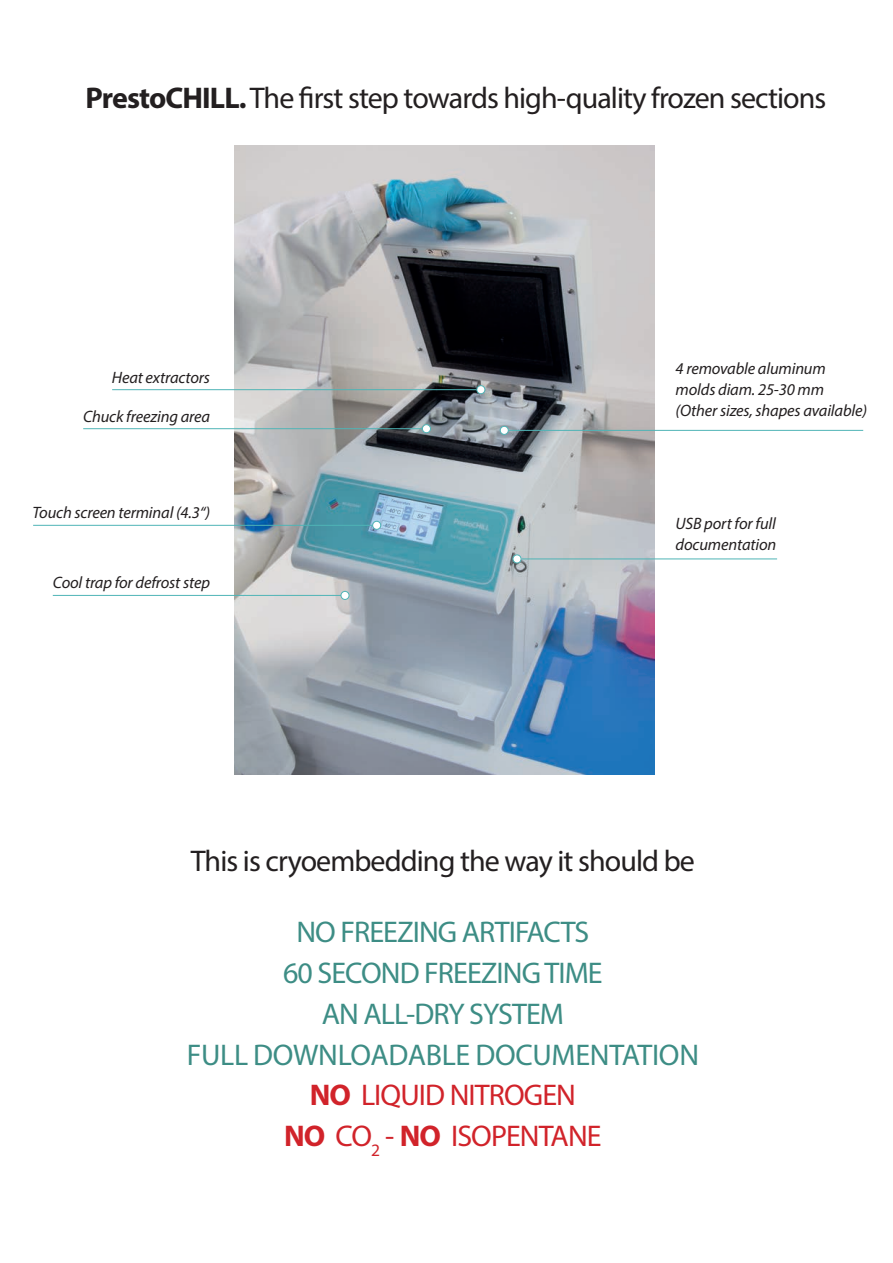
<style>
.page{position:relative;width:893px;height:1263px;background:#fff}
.page>*{position:absolute;margin:0;border:0;box-sizing:border-box;transform-origin:0 0}
.t1{font:30px "Myriad Pro";letter-spacing:-.03em;color:#231f20}
.t2{font:30px "Myriad Pro";letter-spacing:-.03em;color:#3d8d85}
.t3{font:30px/40.8px "Myriad Pro";letter-spacing:-.03em;color:#d1232a;text-align:center}
.t4{font:30px "Myriad Pro";letter-spacing:-.01em;color:#3d8d85}
.t5{font:italic 16.5px/21px "Myriad Pro";letter-spacing:-.01em;color:#231f20}
.s1{font-weight:700}
</style>
<div class="page">
<img style="left:235px;top:145px;width:419px;height:630px">
<div style="left:500px;top:426px;width:8px;height:8px;background:#fff;border-radius:50%"></div>
<div style="left:500px;top:426px;width:9px;height:9px;border:1px solid #4fb4b6;border-radius:50%"></div>
<div style="left:513px;top:555px;width:8px;height:8px;background:#fff;border-radius:50%"></div>
<div style="left:513px;top:554px;width:8px;height:9px;border:1px solid #4fb4b6;border-radius:50%"></div>
<div style="left:373px;top:521px;width:8px;height:8px;background:#fff;border-radius:50%"></div>
<div style="left:372px;top:521px;width:9px;height:9px;border:1px solid #4fb4b6;border-radius:50%"></div>
<div style="left:341px;top:591px;width:8px;height:8px;background:#fff;border-radius:50%"></div>
<div style="left:341px;top:591px;width:8px;height:9px;border:1px solid #4fb4b6;border-radius:50%"></div>
<div style="left:477px;top:386px;width:8px;height:8px;background:#fff;border-radius:50%"></div>
<div style="left:476px;top:385px;width:9px;height:9px;border:1px solid #4fb4b6;border-radius:50%"></div>
<div style="left:422px;top:425px;width:8px;height:8px;background:#fff;border-radius:50%"></div>
<div style="left:422px;top:424px;width:9px;height:9px;border:1px solid #4fb4b6;border-radius:50%"></div>
<hr style="left:83px;top:428px;width:340px;height:1px;background:#4fb4b6">
<hr style="left:112px;top:389px;width:364px;height:1px;background:#4fb4b6">
<hr style="left:33px;top:525px;width:339px;height:1px;background:#4fb4b6">
<hr style="left:53px;top:595px;width:288px;height:1px;background:#4fb4b6">
<hr style="left:508px;top:430px;width:355px;height:1px;background:#4fb4b6">
<hr style="left:522px;top:558px;width:255px;height:1px;background:#4fb4b6">
<h1 class="t1" style="left:86px;top:79px;width:742px"><span class="s1">PrestoCHILL.</span> The rst step towards high-quality frozen sections</h1>
<p class="t5" style="left:112px;top:366px;width:100px">Heat extractors</p>
<p class="t5" style="left:83px;top:406px;width:128px">Chuck freezing area</p>
<p class="t5" style="left:33px;top:501px;width:179px">Touch screen terminal (4.3“)</p>
<p class="t5" style="left:53px;top:572px;width:159px">Cool trap for defrost step</p>
<p class="t5" style="left:676px;top:357px;width:193px">4 removable aluminum molds diam. 25-30 mm (Other sizes, shapes available)</p>
<p class="t5" style="left:676px;top:512px;width:102px">USB port for full documentation</p>
<h1 class="t1" style="left:191px;top:843px;width:505px">This is cryoembedding the way it should be</h1>
<h1 class="t2" style="left:296px;top:914px;width:295px">NO FREEZING ARTIFACTS</h1>
<h1 class="t2" style="left:283px;top:954px;width:321px">60 SECOND FREEZING TIME</h1>
<h1 class="t2" style="left:322px;top:995px;width:244px">AN ALL-DRY SYSTEM</h1>
<h1 class="t4" style="left:187px;top:1036px;width:514px">FULL DOWNLOADABLE DOCUMENTATION</h1>
<h1 class="t3" style="left:284px;top:1074px;width:319px"><span class="s1">NO</span> LIQUID NITROGEN<br><span class="s1">NO</span> CO<sub>2</sub> - <span class="s1">NO</span> ISOPENTANE</h1>
</div>
